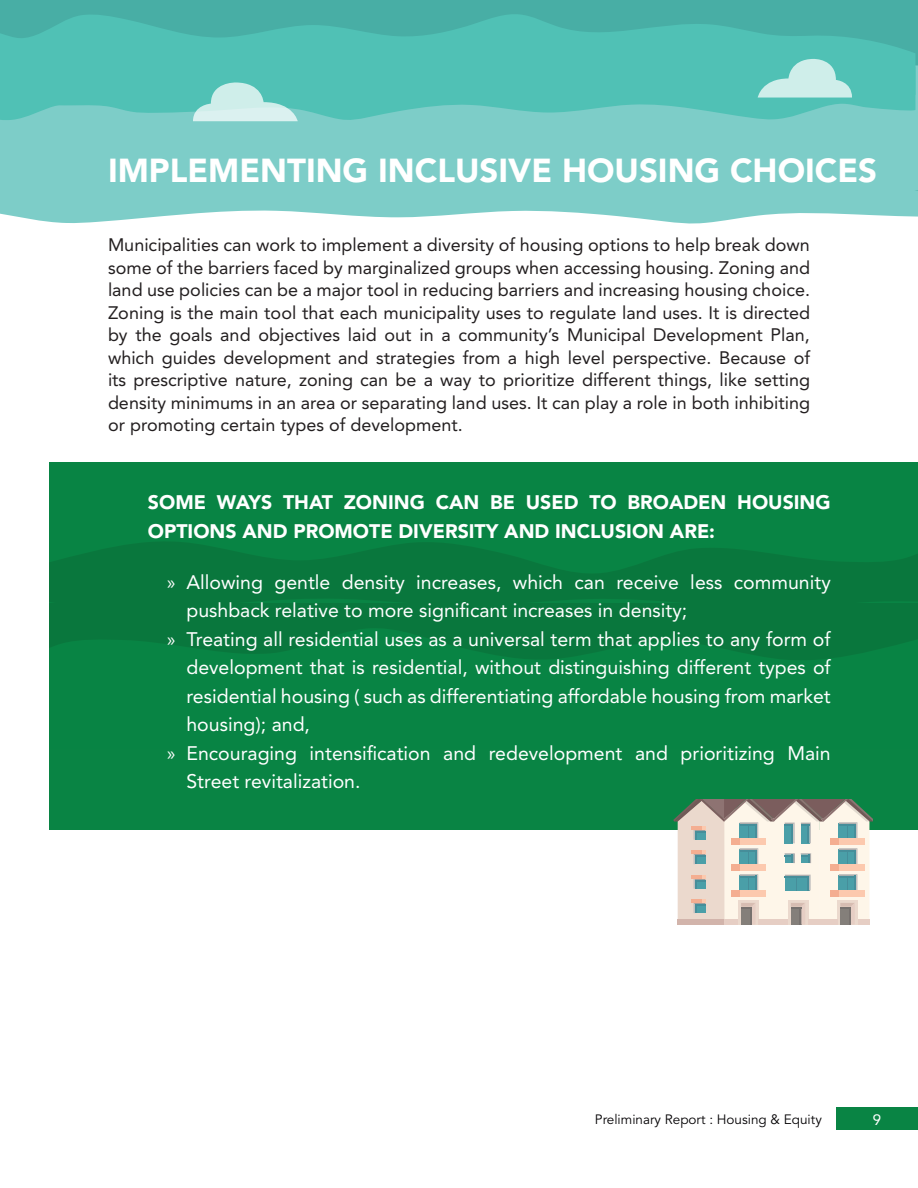
<style>
.page{position:relative;width:918px;height:1188px;background:#fff}
.page>*{position:absolute;margin:0;border:0;box-sizing:border-box;transform-origin:0 0}
.t1{font:900 33px "Avenir LT Std";color:#fff}
.t2{font:19.5px "Avenir LT Std";color:#fff}
.t3{font:900 19.5px/28.5px "Avenir LT Std";color:#fff}
.t4{font:18px/22.5px "Avenir LT Std";color:#231f20;text-align:justify}
.t5{font:15px "Avenir LT Std";color:#fff}
.t6{font:13.5px "Avenir LT Std";color:#050305}
.s1{font-family:"Myriad Pro"}
</style>
<div class="page">
<div style="left:836px;top:1108px;width:82px;height:22px;background:#098444"></div>
<div style="left:0;top:0;width:918px;height:191px;background:#48aea5"></div>
<svg style="left:0;top:18px;width:918px;height:206px;background:#70c9c1"></svg>
<div style="left:362px;top:176px;width:119px;height:22px;background:#7dcdc8;border-radius:50%"></div>
<div style="left:603px;top:180px;width:128px;height:22px;background:#7dcdc8;border-radius:50%"></div>
<div style="left:121px;top:176px;width:129px;height:22px;background:#7dcdc8;border-radius:50%"></div>
<div style="left:49px;top:599px;width:868px;height:231px;background:#098444"></div>
<svg style="left:49px;top:636px;width:868px;height:24px"></svg>
<div style="left:49px;top:592px;width:868px;height:44px;background:#09773d"></div>
<div style="left:49px;top:496px;width:868px;height:96px;background:#09773d"></div>
<svg style="left:49px;top:462px;width:868px;height:111px;fill:#088444"></svg>
<svg style="left:673px;top:799px;width:200px;height:126px;background:#cfcdc2"></svg>
<hr style="left:691px;top:899px;width:10px;height:4px;background:#f4ae91">
<div style="left:678px;top:919px;width:46px;height:6px;background:#d2b4ab"></div>
<h1 class="t1" style="left:108px;top:151px;width:771px">IMPLEMENTING INCLUSIVE HOUSING CHOICES</h1>
<p class="t4" style="left:108px;top:234px;width:704px">Municipalities can work to implement a diversity of housing options to help break down some of the barriers faced by marginalized groups when accessing housing. Zoning and land use policies can be a major tool in reducing barriers and increasing housing choice.<br>Zoning is the main tool that each municipality uses to regulate land uses. It is directed by the goals and objectives laid out in a community’s Municipal Development Plan, which guides development and strategies from a high level perspective. Because of its prescriptive nature, zoning can be a way to prioritize different things, like setting density minimums in an area or separating land uses. It can play a role in both inhibiting or promoting certain types of development.</p>
<p class="t3" style="left:148px;top:488px;width:684px">SOME WAYS THAT ZONING CAN BE USED TO BROADEN HOUSING<br>OPTIONS AND PROMOTE DIVERSITY AND INCLUSION ARE:</p>
<p class="t2" style="left:167px;top:570px;width:665px"><span class="s1">»</span> Allowing gentle density increases, which can receive less community</p>
<p class="t2" style="left:186px;top:599px;width:502px">pushback relative to more significant increases in density;</p>
<p class="t2" style="left:167px;top:628px;width:665px"><span class="s1">»</span> Treating all residential uses as a universal term that applies to any form of</p>
<p class="t2" style="left:186px;top:656px;width:646px">development that is residential, without distinguishing different types of</p>
<p class="t2" style="left:186px;top:685px;width:646px">residential housing ( such as differentiating affordable housing from market</p>
<p class="t2" style="left:186px;top:713px;width:125px">housing); and,</p>
<p class="t2" style="left:167px;top:742px;width:665px"><span class="s1">»</span> Encouraging intensification and redevelopment and prioritizing Main</p>
<p class="t2" style="left:186px;top:770px;width:176px">Street revitalization.</p>
<p class="t6" style="left:595px;top:1112px;width:228px">Preliminary Report : Housing &amp; Equity</p>
<p class="t5" style="left:873px;top:1111px;width:10px">9</p>
</div>
